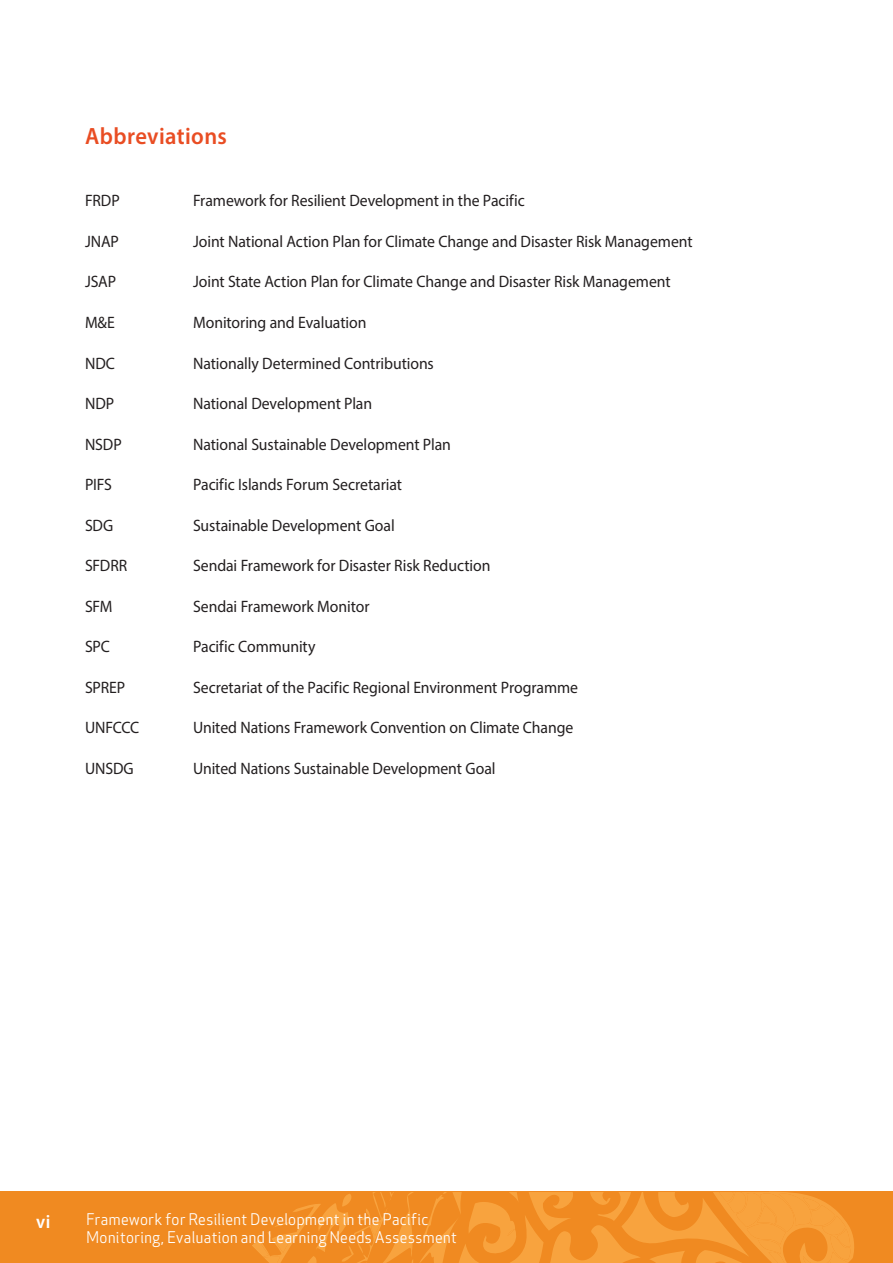
<style>
.page{position:relative;width:893px;height:1263px;background:#fff}
.page>*{position:absolute;margin:0;border:0;box-sizing:border-box;transform-origin:0 0}
.Heading_1{font:600 23.7px "Myriad Pro";letter-spacing:.015em;color:#e94d23;scale:.95 1}
.t1{font:600 18.9px "Myriad Pro";color:#fff;scale:.95 1}
.body_text___interlig{font:16.5px "Myriad Pro";letter-spacing:-.005em;color:#231f20;scale:.95 1}
.t2{font:15.75px/18px "Apex New";letter-spacing:.03em;color:#fff;scale:.95 1}
</style>
<div class="page">
<div style="left:0;top:1191px;width:893px;height:72px;background:#f08a21"></div>
<svg style="left:252px;top:1192px;width:602px;height:71px"></svg>
<p class="Heading_1" style="left:85px;top:121px;width:151px">Abbreviations</p>
<p class="body_text___interlig" style="left:85px;top:191px;width:38px">FRDP</p>
<p class="body_text___interlig" style="left:193px;top:191px;width:351px">Framework for Resilient Development in the Pacific</p>
<p class="body_text___interlig" style="left:85px;top:231px;width:37px">JNAP</p>
<p class="body_text___interlig" style="left:193px;top:231px;width:527px">Joint National Action Plan for Climate Change and Disaster Risk Management</p>
<p class="body_text___interlig" style="left:85px;top:272px;width:34px">JSAP</p>
<p class="body_text___interlig" style="left:193px;top:272px;width:504px">Joint State Action Plan for Climate Change and Disaster Risk Management</p>
<p class="body_text___interlig" style="left:85px;top:312px;width:33px">M&amp;E</p>
<p class="body_text___interlig" style="left:193px;top:312px;width:184px">Monitoring and Evaluation</p>
<p class="body_text___interlig" style="left:85px;top:353px;width:33px">NDC</p>
<p class="body_text___interlig" style="left:193px;top:353px;width:255px">Nationally Determined Contributions</p>
<p class="body_text___interlig" style="left:85px;top:393px;width:32px">NDP</p>
<p class="body_text___interlig" style="left:193px;top:393px;width:190px">National Development Plan</p>
<p class="body_text___interlig" style="left:85px;top:434px;width:40px">NSDP</p>
<p class="body_text___interlig" style="left:193px;top:434px;width:273px">National Sustainable Development Plan</p>
<p class="body_text___interlig" style="left:85px;top:474px;width:30px">PIFS</p>
<p class="body_text___interlig" style="left:193px;top:474px;width:221px">Pacific Islands Forum Secretariat</p>
<p class="body_text___interlig" style="left:85px;top:515px;width:31px">SDG</p>
<p class="body_text___interlig" style="left:193px;top:515px;width:214px">Sustainable Development Goal</p>
<p class="body_text___interlig" style="left:85px;top:555px;width:46px">SFDRR</p>
<p class="body_text___interlig" style="left:193px;top:555px;width:315px">Sendai Framework for Disaster Risk Reduction</p>
<p class="body_text___interlig" style="left:85px;top:596px;width:30px">SFM</p>
<p class="body_text___interlig" style="left:193px;top:596px;width:187px">Sendai Framework Monitor</p>
<p class="body_text___interlig" style="left:85px;top:636px;width:28px">SPC</p>
<p class="body_text___interlig" style="left:193px;top:636px;width:131px">Pacific Community</p>
<p class="body_text___interlig" style="left:85px;top:677px;width:44px">SPREP</p>
<p class="body_text___interlig" style="left:193px;top:677px;width:407px">Secretariat of the Pacific Regional Environment Programme</p>
<p class="body_text___interlig" style="left:85px;top:717px;width:59px">UNFCCC</p>
<p class="body_text___interlig" style="left:193px;top:717px;width:402px">United Nations Framework Convention on Climate Change</p>
<p class="body_text___interlig" style="left:85px;top:758px;width:53px">UNSDG</p>
<p class="body_text___interlig" style="left:193px;top:758px;width:320px">United Nations Sustainable Development Goal</p>
<p class="t1" style="left:36px;top:1210px;width:16px">vi</p>
<p class="t2" style="left:86px;top:1210px;width:391px">Framework for Resilient Development in the Pacific<br>Monitoring, Evaluation and Learning Needs Assessment</p>
</div>
